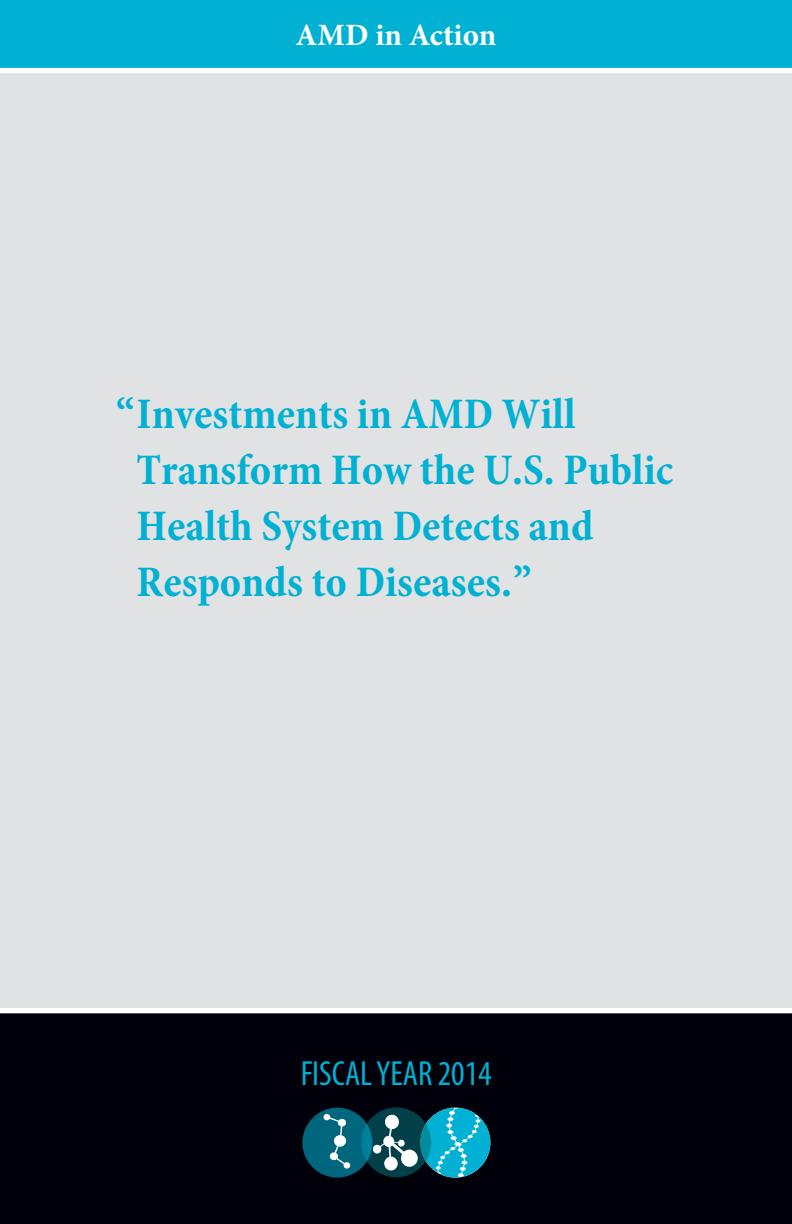
<style>
.page{position:relative;width:792px;height:1224px;background:#fff}
.page>*{position:absolute;margin:0;border:0;box-sizing:border-box;transform-origin:0 0}
.t1{font:700 condensed 44px/56px "Minion Pro";color:#00b1d3}
.t2{font:condensed 35px "Myriad Pro";color:#00b1d3}
.t3{font:700 31px "Minion Pro";color:#fff}
</style>
<div class="page">
<div style="left:0;top:0;width:792px;height:1215px;background:#e1e2e4"></div>
<div style="left:0;top:1010px;width:792px;height:214px;background:#00000a"></div>
<div style="left:0;top:0;width:792px;height:71px;background:#00b1d3"></div>
<div style="left:0;top:68px;width:792px;height:5px;background:#fff"></div>
<div style="left:0;top:1008px;width:792px;height:5px;background:#fff"></div>
<svg style="left:361px;top:1107px;width:70px;height:70px"></svg>
<svg style="left:372px;top:1108px;width:118px;height:70px;background:#258092"></svg>
<svg style="left:302px;top:1108px;width:70px;height:70px;background:#00667d"></svg>
<svg style="left:324px;top:1114px;width:27px;height:55px"></svg>
<p class="t3" style="left:296px;top:17px;width:202px">AMD in Action</p>
<p class="t1" style="left:137px;top:387px;width:538px;text-indent:-21px">“Investments in AMD Will<br>Transform How the U.S. Public<br>Health System Detects and<br>Responds to Diseases.”</p>
<p class="t2" style="left:300px;top:1055px;width:193px">FISCAL YEAR 2014</p>
</div>
